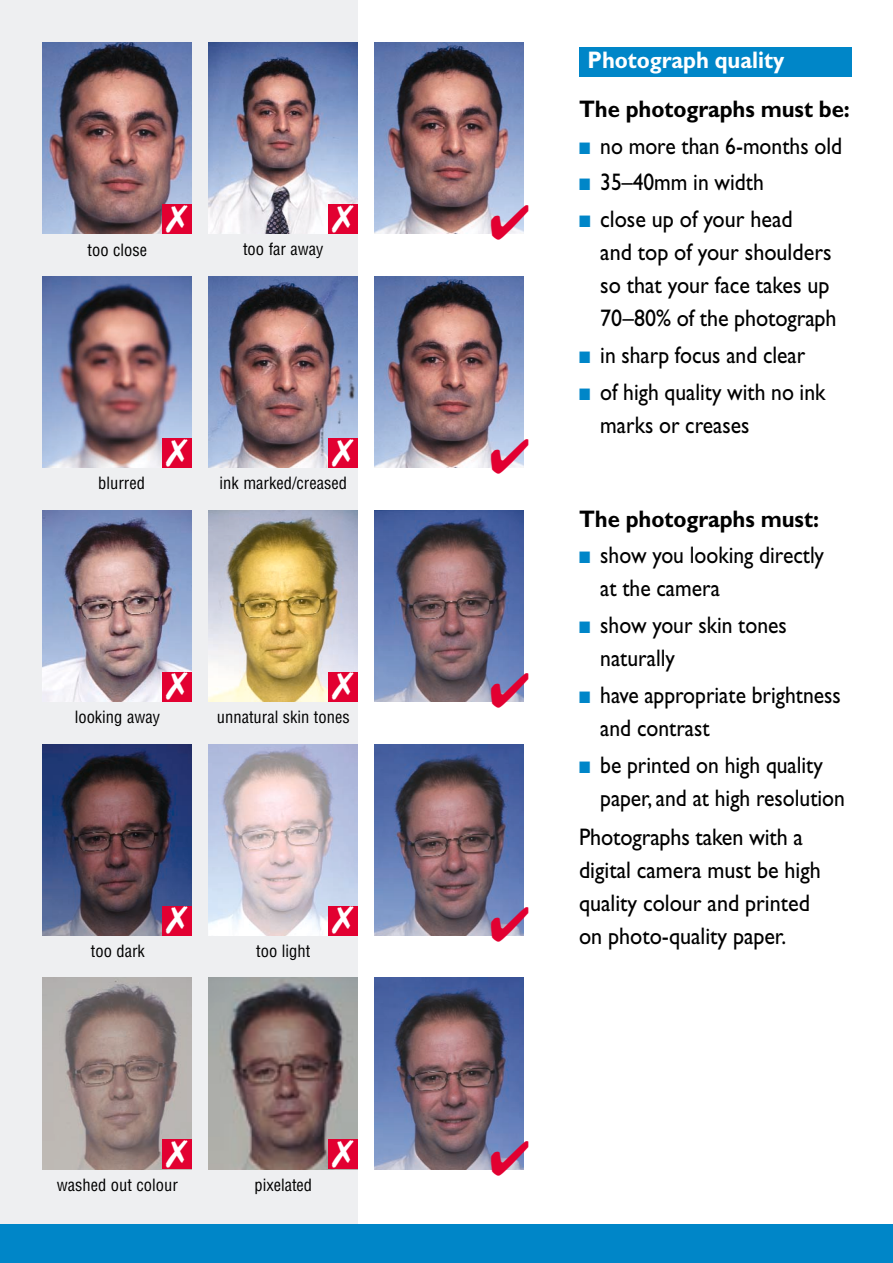
<style>
.page{position:relative;width:893px;height:1263px;background:#fff}
.page>*{position:absolute;margin:0;border:0;box-sizing:border-box;transform-origin:0 0}
.t1{font:24px/33px "Gill Sans";color:#000;scale:.9 1}
.t2{font:24px/33px "Gill Sans";color:#000;scale:.92 1}
.t3{font:700 24px "Gill Sans";color:#000;scale:.92 1}
.t4{font:700 24px "Gill Sans";color:#fff;scale:.92 1}
.t5{font:condensed 16.5px "Helvetica";color:#000}
.s1{color:#0086c8}
</style>
<div class="page">
<div style="left:0;top:0;width:358px;height:1263px;background:#eeeff1"></div>
<div style="left:0;top:1225px;width:892px;height:38px;background:#0086c8"></div>
<div style="left:579px;top:47px;width:272px;height:30px;background:#0086c8"></div>
<img style="left:43px;top:276px;width:149px;height:192px">
<img style="left:209px;top:276px;width:149px;height:192px">
<img style="left:375px;top:276px;width:148px;height:192px">
<img style="left:375px;top:43px;width:148px;height:191px">
<img style="left:43px;top:43px;width:149px;height:191px">
<img style="left:209px;top:43px;width:149px;height:191px">
<img style="left:209px;top:978px;width:149px;height:191px">
<img style="left:375px;top:744px;width:148px;height:191px">
<img style="left:43px;top:978px;width:149px;height:191px">
<img style="left:43px;top:744px;width:149px;height:191px">
<img style="left:209px;top:744px;width:149px;height:191px">
<div style="left:162px;top:438px;width:30px;height:30px;background:#e20031"></div>
<div style="left:162px;top:204px;width:30px;height:30px;background:#e20031"></div>
<div style="left:328px;top:204px;width:30px;height:30px;background:#e20031"></div>
<div style="left:328px;top:438px;width:30px;height:30px;background:#e20031"></div>
<img style="left:375px;top:978px;width:148px;height:191px">
<img style="left:375px;top:511px;width:148px;height:191px">
<div style="left:162px;top:1140px;width:30px;height:29px;background:#e20031"></div>
<div style="left:328px;top:1140px;width:30px;height:29px;background:#e20031"></div>
<div style="left:162px;top:906px;width:30px;height:29px;background:#e20031"></div>
<div style="left:328px;top:906px;width:30px;height:29px;background:#e20031"></div>
<img style="left:43px;top:510px;width:149px;height:192px">
<div style="left:162px;top:672px;width:30px;height:30px;background:#e20031"></div>
<img style="left:209px;top:510px;width:149px;height:192px">
<div style="left:328px;top:672px;width:30px;height:30px;background:#e20031"></div>
<svg style="left:491px;top:439px;width:33px;height:29px"></svg>
<svg style="left:491px;top:205px;width:33px;height:29px"></svg>
<svg style="left:491px;top:907px;width:33px;height:29px"></svg>
<svg style="left:491px;top:1141px;width:33px;height:29px"></svg>
<svg style="left:491px;top:673px;width:33px;height:29px"></svg>
<p class="t5" style="left:88px;top:243px;width:61px">too close</p>
<p class="t5" style="left:243px;top:243px;width:82px">too far away</p>
<p class="t5" style="left:98px;top:477px;width:48px">blurred</p>
<p class="t5" style="left:220px;top:477px;width:129px">ink marked/creased</p>
<p class="t5" style="left:75px;top:710px;width:87px">looking away</p>
<p class="t5" style="left:217px;top:710px;width:134px">unnatural skin tones</p>
<p class="t5" style="left:91px;top:944px;width:56px">too dark</p>
<p class="t5" style="left:256px;top:944px;width:56px">too light</p>
<p class="t5" style="left:57px;top:1178px;width:122px">washed out colour</p>
<p class="t5" style="left:254px;top:1178px;width:59px">pixelated</p>
<p class="t4" style="left:587px;top:52px;width:215px">Photograph quality</p>
<p class="t3" style="left:579px;top:100px;width:296px">The photographs must be:</p>
<p class="t1" style="left:579px;top:132px;width:294px"><span class="s1">■</span> no more than 6-months old</p>
<p class="t1" style="left:579px;top:169px;width:207px"><span class="s1">■</span> 35–40mm in width</p>
<p class="t2" style="left:600px;top:205px;width:258px;text-indent:-21px"><span class="s1">■</span> close up of your head<br>and top of your shoulders so that your face takes up<br>70–80% of the photograph</p>
<p class="t1" style="left:579px;top:341px;width:253px"><span class="s1">■</span> in sharp focus and clear</p>
<p class="t1" style="left:600px;top:378px;width:252px;text-indent:-21px"><span class="s1">■</span> of high quality with no ink marks or creases</p>
<p class="t3" style="left:579px;top:510px;width:262px">The photographs must:</p>
<p class="t1" style="left:600px;top:542px;width:250px;text-indent:-21px"><span class="s1">■</span> show you looking directly at the camera</p>
<p class="t1" style="left:600px;top:611px;width:209px;text-indent:-21px"><span class="s1">■</span> show your skin tones naturally</p>
<p class="t1" style="left:600px;top:681px;width:269px;text-indent:-21px"><span class="s1">■</span> have appropriate brightness and contrast</p>
<p class="t1" style="left:600px;top:751px;width:273px;text-indent:-21px"><span class="s1">■</span> be printed on high quality paper, and at high resolution</p>
<p class="t2" style="left:579px;top:823px;width:264px">Photographs taken with a digital camera must be high quality colour and printed on photo-quality paper.</p>
</div>
